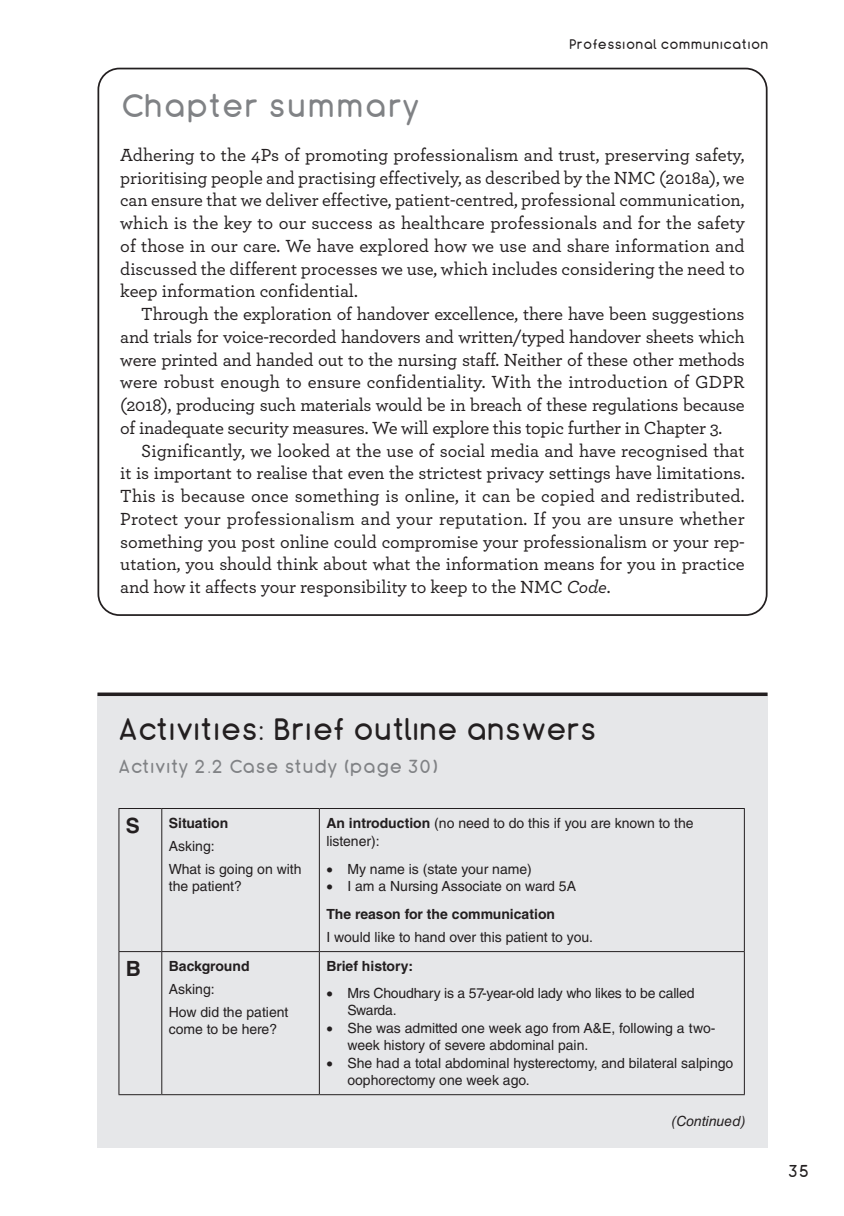
<style>
.page{position:relative;width:844px;height:1216px;background:#fff}
.page>*{position:absolute;margin:0;border:0;box-sizing:border-box;transform-origin:0 0}
.BX2_TI{font:33.25px "Mist";color:#808285}
.EH_TI{font:31.5px "Mist";letter-spacing:-.02em;color:#231f20}
.FCUNTB_TEXT{font:700 21px "Helvetica LT Std";color:#231f20}
.EH_H1{font:19.25px "Mist";color:#808285}
.BX3_TEXT_IND{font:500 18.38px/22.8px "Archer";letter-spacing:-.015em;color:#231f20;text-align:justify}
.BX3_TEXT{font:500 18.38px/22.8px "Archer";color:#231f20;text-align:justify}
.t1{font:17.5px "Mist";color:#231f20}
.FCUNTB_TEXT-2{font:14px/17.5px "Helvetica LT Std";color:#231f20}
.FCUNTB_TEXT_IND{font:14px/17.5px "Helvetica LT Std";color:#231f20}
.FCUNTB_TEXT-3{font:700 14px "Helvetica LT Std";color:#231f20}
.FCUNTB_TEXT_IND-2{font:700 14px "Helvetica LT Std";color:#231f20}
.t2{font:14px "Mist";color:#231f20}
.FCUNTB_TEXT-4{font:italic 14px "Helvetica LT Std";color:#231f20}
.s1{font-style:italic}
.s2{font-weight:700}
</style>
<div class="page">
<div style="left:97px;top:693px;width:670px;height:454px;background:#e6e7e9"></div>
<svg style="left:97px;top:692px;width:670px;height:4px;background:#3f3c3d"></svg>
<hr style="left:118px;top:808px;width:44px;height:1px;background:#231f20">
<hr style="left:118px;top:809px;width:1px;height:142px;background:#231f20">
<hr style="left:162px;top:808px;width:157px;height:1px;background:#231f20">
<hr style="left:161px;top:809px;width:1px;height:142px;background:#231f20">
<hr style="left:319px;top:808px;width:425px;height:1px;background:#231f20">
<hr style="left:319px;top:809px;width:1px;height:142px;background:#231f20">
<hr style="left:744px;top:809px;width:1px;height:142px;background:#231f20">
<hr style="left:118px;top:951px;width:44px;height:1px;background:#231f20">
<hr style="left:118px;top:952px;width:1px;height:142px;background:#231f20">
<hr style="left:162px;top:951px;width:157px;height:1px;background:#231f20">
<hr style="left:161px;top:952px;width:1px;height:142px;background:#231f20">
<hr style="left:319px;top:951px;width:425px;height:1px;background:#231f20">
<hr style="left:319px;top:952px;width:1px;height:142px;background:#231f20">
<hr style="left:744px;top:952px;width:1px;height:142px;background:#231f20">
<hr style="left:118px;top:1094px;width:44px;height:1px;background:#231f20">
<hr style="left:162px;top:1094px;width:157px;height:1px;background:#231f20">
<hr style="left:319px;top:1094px;width:425px;height:1px;background:#231f20">
<p class="t2" style="left:569px;top:38px;width:200px">Professional communication</p>
<p class="BX2_TI" style="left:120px;top:92px;width:300px">Chapter summary</p>
<p class="BX3_TEXT" style="left:120px;top:142px;width:626px">Adhering to the 4Ps of promoting professionalism and trust, preserving safety, prioritising people and practising effectively, as described by the NMC (2018a), we can ensure that we deliver effective, patient-centred, professional communication, which is the key to our success as healthcare professionals and for the safety of those in our care. We have explored how we use and share information and discussed the different processes we use, which includes considering the need to keep information confidential.</p>
<p class="BX3_TEXT_IND" style="left:120px;top:302px;width:626px;text-indent:21px">Through the exploration of handover excellence, there have been suggestions and trials for voice-recorded handovers and written/typed handover sheets which were printed and handed out to the nursing staff. Neither of these other methods were robust enough to ensure confidentiality. With the introduction of GDPR (2018), producing such materials would be in breach of these regulations because of inadequate security measures. We will explore this topic further in Chapter 3.</p>
<p class="BX3_TEXT_IND" style="left:120px;top:438px;width:626px;text-indent:21px">Significantly, we looked at the use of social media and have recognised that it is important to realise that even the strictest privacy settings have limitations.<br>This is because once something is online, it can be copied and redistributed.<br>Protect your professionalism and your reputation. If you are unsure whether something you post online could compromise your professionalism or your rep&shy;utation, you should think about what the information means for you in practice and how it affects your responsibility to keep to the NMC <span class="s1">Code</span>.</p>
<p class="EH_TI" style="left:118px;top:716px;width:478px">Activities: Brief outline answers</p>
<p class="EH_H1" style="left:118px;top:758px;width:321px">Activity 2.2 Case study (page 30)</p>
<p class="FCUNTB_TEXT" style="left:126px;top:813px;width:16px">S</p>
<p class="FCUNTB_TEXT-3" style="left:169px;top:814px;width:61px">Situation</p>
<p class="FCUNTB_TEXT_IND" style="left:169px;top:837px;width:47px">Asking:</p>
<p class="FCUNTB_TEXT_IND" style="left:169px;top:860px;width:134px">What is going on with the patient?</p>
<p class="FCUNTB_TEXT-2" style="left:326px;top:814px;width:369px"><span class="s2">An introduction</span> (no need to do this if you are known to the listener):</p>
<p class="FCUNTB_TEXT-2" style="left:326px;top:860px;width:207px">• My name is (state your name)</p>
<p class="FCUNTB_TEXT-2" style="left:326px;top:877px;width:251px">• I am a Nursing Associate on ward 5A</p>
<p class="FCUNTB_TEXT_IND-2" style="left:326px;top:905px;width:230px">The reason for the communication</p>
<p class="FCUNTB_TEXT_IND" style="left:326px;top:928px;width:268px">I would like to hand over this patient to you.</p>
<p class="FCUNTB_TEXT" style="left:126px;top:956px;width:17px">B</p>
<p class="FCUNTB_TEXT-3" style="left:169px;top:958px;width:82px">Background</p>
<p class="FCUNTB_TEXT_IND" style="left:169px;top:980px;width:47px">Asking:</p>
<p class="FCUNTB_TEXT_IND" style="left:169px;top:1003px;width:121px">How did the patient come to be here?</p>
<p class="FCUNTB_TEXT-3" style="left:326px;top:958px;width:88px">Brief history:</p>
<p class="FCUNTB_TEXT-2" style="left:347px;top:984px;width:348px;text-indent:-21px">• Mrs Choudhary is a 57-year-old lady who likes to be called<br>Swarda.</p>
<p class="FCUNTB_TEXT-2" style="left:347px;top:1019px;width:370px;text-indent:-21px">• She was admitted one week ago from A&amp;E, following a two&shy;week history of severe abdominal pain.</p>
<p class="FCUNTB_TEXT-2" style="left:347px;top:1054px;width:387px;text-indent:-21px">• She had a total abdominal hysterectomy, and bilateral salpingo oophorectomy one week ago.</p>
<p class="FCUNTB_TEXT-4" style="left:671px;top:1112px;width:75px">(Continued)</p>
<p class="t1" style="left:787px;top:1164px;width:23px">35</p>
</div>
